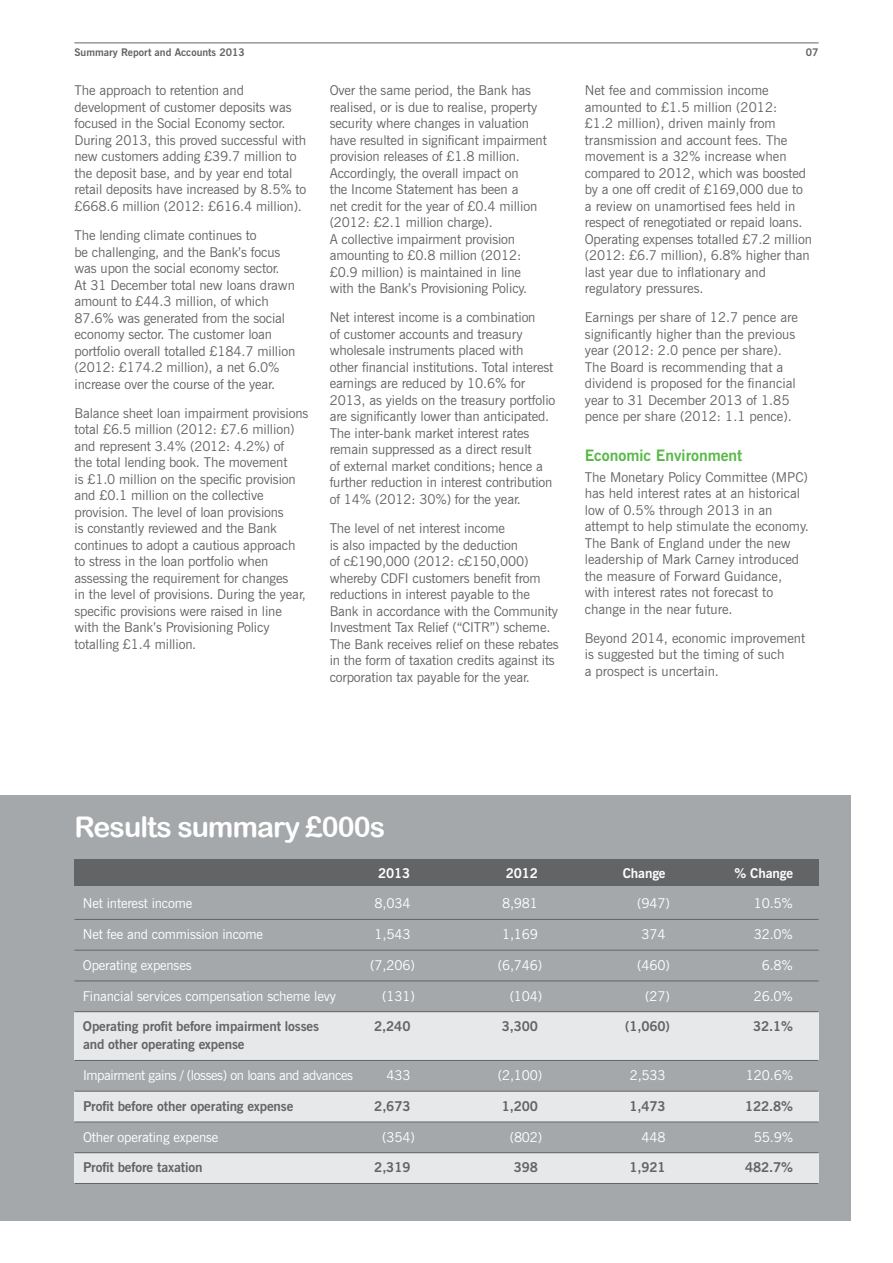
<style>
.page{position:relative;width:893px;height:1263px;background:#fff}
.page>*{position:absolute;margin:0;border:0;box-sizing:border-box;transform-origin:0 0}
.t1{font:28.5px "Arial Rounded MT Bold";letter-spacing:-.03em;color:#fff}
.t2{font:700 15.75px "News Gothic BT";color:#58b947}
.t3{font:13.5px/16.5px "News Gothic BT";letter-spacing:-.01em;color:#636466}
.t4{font:13.5px "News Gothic BT";letter-spacing:-.01em;color:#fff}
.t5{font:700 13.5px "News Gothic BT";letter-spacing:-.01em;color:#636466}
.t6{font:13.5px "News Gothic BT";letter-spacing:-.03em;color:#fff}
.t7{font:700 13.5px "News Gothic BT";letter-spacing:-.01em;color:#fff}
.t8{font:700 10.5px "News Gothic BT";color:#636466}
</style>
<div class="page">
<hr style="left:74px;top:43px;width:745px;height:1px;background:#636466">
<div style="left:0;top:795px;width:850px;height:425px;background:#a5a8aa"></div>
<div style="left:74px;top:859px;width:745px;height:26px;background:#636466"></div>
<div style="left:74px;top:1012px;width:745px;height:48px;background:#e7e8e9"></div>
<div style="left:74px;top:1091px;width:745px;height:31px;background:#e7e8e9"></div>
<div style="left:74px;top:1153px;width:745px;height:30px;background:#e7e8e9"></div>
<hr style="left:74px;top:919px;width:745px;height:1px;background:#636466">
<hr style="left:74px;top:950px;width:745px;height:1px;background:#636466">
<hr style="left:74px;top:980px;width:745px;height:1px;background:#636466">
<hr style="left:74px;top:1011px;width:745px;height:1px;background:#636466">
<hr style="left:74px;top:1060px;width:745px;height:1px;background:#636466">
<hr style="left:74px;top:1091px;width:745px;height:1px;background:#636466">
<hr style="left:74px;top:1121px;width:745px;height:1px;background:#636466">
<hr style="left:74px;top:1152px;width:745px;height:1px;background:#636466">
<hr style="left:74px;top:1183px;width:745px;height:1px;background:#636466">
<p class="t8" style="left:74px;top:46px;width:172px">Summary Report and Accounts 2013</p>
<p class="t8" style="left:806px;top:46px;width:14px">07</p>
<p class="t3" style="left:75px;top:82px;width:233px">The approach to retention and development of customer deposits was focused in the Social Economy sector.<br>During 2013, this proved successful with new customers adding £39.7 million to the deposit base, and by year end total retail deposits have increased by 8.5% to £668.6 million (2012: £616.4 million).</p>
<p class="t3" style="left:75px;top:227px;width:222px">The lending climate continues to<br>be challenging, and the Bank’s focus was upon the social economy sector.<br>At 31 December total new loans drawn amount to £44.3 million, of which 87.6% was generated from the social economy sector. The customer loan portfolio overall totalled £184.7 million (2012: £174.2 million), a net 6.0% increase over the course of the year.</p>
<p class="t3" style="left:75px;top:405px;width:235px">Balance sheet loan impairment provisions total £6.5 million (2012: £7.6 million) and represent 3.4% (2012: 4.2%) of<br>the total lending book. The movement<br>is £1.0 million on the specific provision and £0.1 million on the collective provision. The level of loan provisions<br>is constantly reviewed and the Bank continues to adopt a cautious approach to stress in the loan portfolio when assessing the requirement for changes<br>in the level of provisions. During the year, specific provisions were raised in line with the Bank’s Provisioning Policy totalling £1.4 million.</p>
<p class="t3" style="left:330px;top:82px;width:219px">Over the same period, the Bank has realised, or is due to realise, property security where changes in valuation have resulted in significant impairment provision releases of £1.8 million.<br>Accordingly, the overall impact on<br>the Income Statement has been a<br>net credit for the year of £0.4 million (2012: £2.1 million charge).<br>A collective impairment provision amounting to £0.8 million (2012: £0.9 million) is maintained in line with the Bank’s Provisioning Policy.</p>
<p class="t3" style="left:330px;top:309px;width:227px">Net interest income is a combination<br>of customer accounts and treasury wholesale instruments placed with other financial institutions. Total interest earnings are reduced by 10.6% for 2013, as yields on the treasury portfolio are significantly lower than anticipated.<br>The inter-bank market interest rates remain suppressed as a direct result<br>of external market conditions; hence a further reduction in interest contribution of 14% (2012: 30%) for the year.</p>
<p class="t3" style="left:330px;top:520px;width:230px">The level of net interest income<br>is also impacted by the deduction<br>of c£190,000 (2012: c£150,000) whereby CDFI customers benefit from reductions in interest payable to the Bank in accordance with the Community Investment Tax Relief (“CITR”) scheme.<br>The Bank receives relief on these rebates in the form of taxation credits against its corporation tax payable for the year.</p>
<p class="t3" style="left:585px;top:82px;width:229px">Net fee and commission income amounted to £1.5 million (2012:<br>£1.2 million), driven mainly from transmission and account fees. The movement is a 32% increase when compared to 2012, which was boosted by a one off credit of £169,000 due to a review on unamortised fees held in respect of renegotiated or repaid loans.<br>Operating expenses totalled £7.2 million (2012: £6.7 million), 6.8% higher than last year due to inflationary and regulatory pressures.</p>
<p class="t3" style="left:585px;top:309px;width:215px">Earnings per share of 12.7 pence are significantly higher than the previous year (2012: 2.0 pence per share).<br>The Board is recommending that a dividend is proposed for the financial year to 31 December 2013 of 1.85 pence per share (2012: 1.1 pence).</p>
<p class="t2" style="left:585px;top:446px;width:159px">Economic Environment</p>
<p class="t3" style="left:585px;top:468px;width:226px">The Monetary Policy Committee (MPC) has held interest rates at an historical low of 0.5% through 2013 in an attempt to help stimulate the economy.<br>The Bank of England under the new leadership of Mark Carney introduced the measure of Forward Guidance, with interest rates not forecast to change in the near future.</p>
<p class="t3" style="left:585px;top:630px;width:222px">Beyond 2014, economic improvement is suggested but the timing of such<br>a prospect is uncertain.</p>
<h1 class="t1" style="left:74px;top:810px;width:312px">Results summary £000s</h1>
<p class="t7" style="left:378px;top:865px;width:34px">2013</p>
<p class="t7" style="left:506px;top:865px;width:34px">2012</p>
<p class="t7" style="left:623px;top:865px;width:44px">Change</p>
<p class="t7" style="left:734px;top:865px;width:60px">% Change</p>
<p class="t4" style="left:83px;top:895px;width:111px">Net interest income</p>
<p class="t4" style="left:374px;top:895px;width:38px">8,034</p>
<p class="t4" style="left:502px;top:895px;width:38px">8,981</p>
<p class="t4" style="left:637px;top:895px;width:34px">(947)</p>
<p class="t4" style="left:754px;top:895px;width:41px">10.5%</p>
<p class="t4" style="left:83px;top:926px;width:182px">Net fee and commission income</p>
<p class="t4" style="left:374px;top:926px;width:38px">1,543</p>
<p class="t4" style="left:502px;top:926px;width:38px">1,169</p>
<p class="t4" style="left:641px;top:926px;width:26px">374</p>
<p class="t4" style="left:754px;top:926px;width:41px">32.0%</p>
<p class="t4" style="left:83px;top:957px;width:110px">Operating expenses</p>
<p class="t4" style="left:370px;top:957px;width:46px">(7,206)</p>
<p class="t4" style="left:498px;top:957px;width:46px">(6,746)</p>
<p class="t4" style="left:637px;top:957px;width:34px">(460)</p>
<p class="t4" style="left:762px;top:957px;width:33px">6.8%</p>
<p class="t4" style="left:83px;top:988px;width:255px">Financial services compensation scheme levy</p>
<p class="t4" style="left:382px;top:988px;width:34px">(131)</p>
<p class="t4" style="left:510px;top:988px;width:34px">(104)</p>
<p class="t4" style="left:645px;top:988px;width:26px">(27)</p>
<p class="t4" style="left:754px;top:988px;width:41px">26.0%</p>
<p class="t5" style="left:83px;top:1018px;width:238px">Operating profit before impairment losses</p>
<p class="t5" style="left:374px;top:1018px;width:38px">2,240</p>
<p class="t5" style="left:502px;top:1018px;width:38px">3,300</p>
<p class="t5" style="left:625px;top:1018px;width:46px">(1,060)</p>
<p class="t5" style="left:753px;top:1018px;width:41px">32.1%</p>
<p class="t5" style="left:83px;top:1036px;width:163px">and other operating expense</p>
<p class="t6" style="left:83px;top:1067px;width:271px">Impairment gains / (losses) on loans and advances</p>
<p class="t4" style="left:386px;top:1067px;width:26px">433</p>
<p class="t4" style="left:498px;top:1067px;width:46px">(2,100)</p>
<p class="t4" style="left:630px;top:1067px;width:38px">2,533</p>
<p class="t4" style="left:746px;top:1067px;width:49px">120.6%</p>
<p class="t5" style="left:83px;top:1098px;width:212px">Profit before other operating expense</p>
<p class="t5" style="left:374px;top:1098px;width:38px">2,673</p>
<p class="t5" style="left:502px;top:1098px;width:38px">1,200</p>
<p class="t5" style="left:629px;top:1098px;width:38px">1,473</p>
<p class="t5" style="left:745px;top:1098px;width:50px">122.8%</p>
<p class="t4" style="left:83px;top:1129px;width:137px">Other operating expense</p>
<p class="t4" style="left:382px;top:1129px;width:34px">(354)</p>
<p class="t4" style="left:510px;top:1129px;width:34px">(802)</p>
<p class="t4" style="left:642px;top:1129px;width:26px">448</p>
<p class="t4" style="left:754px;top:1129px;width:41px">55.9%</p>
<p class="t5" style="left:83px;top:1159px;width:121px">Profit before taxation</p>
<p class="t5" style="left:374px;top:1159px;width:38px">2,319</p>
<p class="t5" style="left:514px;top:1159px;width:26px">398</p>
<p class="t5" style="left:629px;top:1159px;width:38px">1,921</p>
<p class="t5" style="left:745px;top:1159px;width:50px">482.7%</p>
</div>
